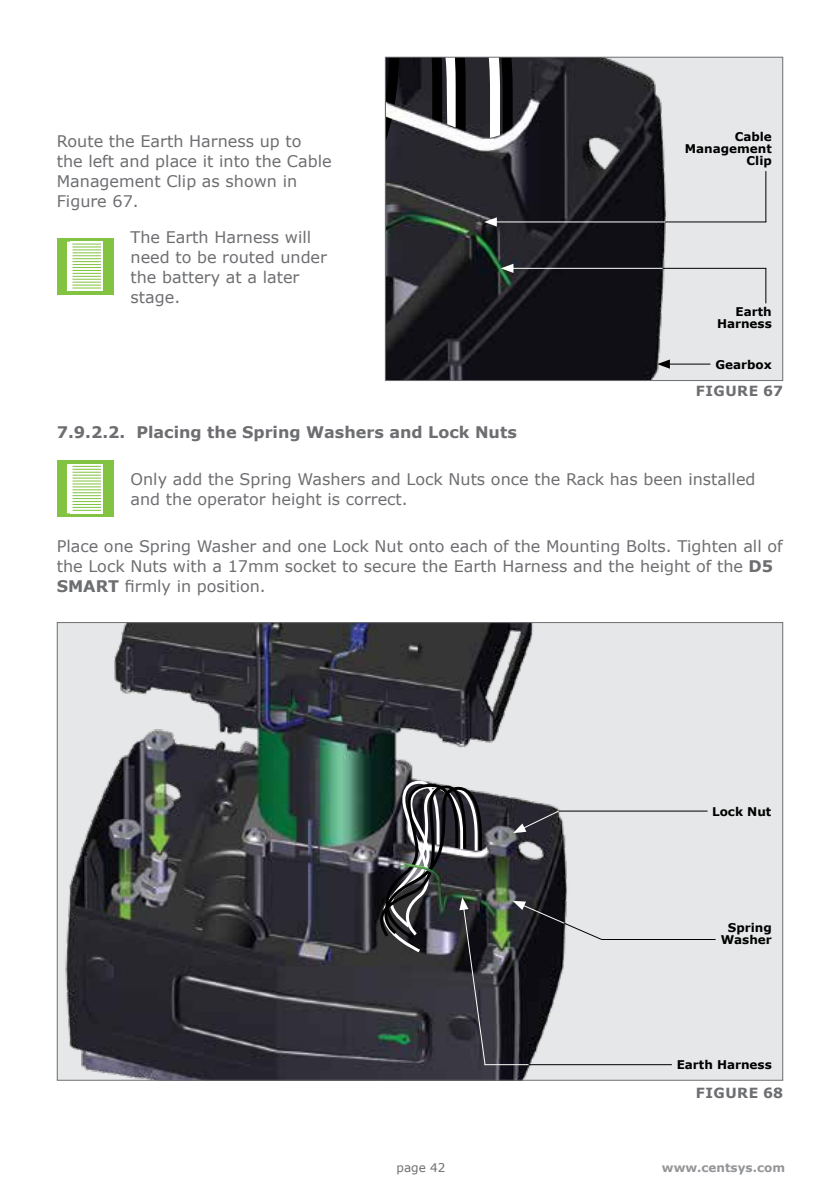
<style>
.page{position:relative;width:840px;height:1191px;background:#fff}
.page>*{position:absolute;margin:0;border:0;box-sizing:border-box;transform-origin:0 0}
.t1{font:16px/20px "Verdana";color:#6d6e71}
.t2{font:700 16px "Verdana";color:#6d6e71}
.t3{font:700 14px "Verdana";letter-spacing:.035em;color:#6d6e71}
.t4{font:700 12px/12px "Verdana";color:#000;text-align:right}
.t5{font:700 12px "Verdana";color:#939598}
.t6{font:12px "Verdana";color:#6d6e71}
.s1{font-weight:700}
</style>
<div class="page">
<svg style="left:56px;top:622px;width:727px;height:459px"></svg>
<hr style="left:528px;top:1064px;width:143px;height:1px;background:#000">
<hr style="left:558px;top:810px;width:149px;height:1px;background:#000">
<hr style="left:601px;top:939px;width:114px;height:1px;background:#000">
<svg style="left:348px;top:781px;width:138px;height:285px"></svg>
<svg style="left:512px;top:810px;width:47px;height:23px"></svg>
<div style="left:57px;top:460px;width:56px;height:57px;background:#82c341"></div>
<div style="left:70px;top:464px;width:33px;height:49px;background:#fff"></div>
<svg style="left:67px;top:464px;width:34px;height:49px"></svg>
<div style="left:57px;top:238px;width:56px;height:57px;background:#82c341"></div>
<div style="left:70px;top:242px;width:33px;height:49px;background:#fff"></div>
<svg style="left:67px;top:242px;width:34px;height:49px"></svg>
<svg style="left:384px;top:56px;width:399px;height:325px"></svg>
<hr style="left:664px;top:221px;width:102px;height:1px;background:#000">
<hr style="left:662px;top:268px;width:104px;height:1px;background:#000">
<hr style="left:765px;top:171px;width:1px;height:51px;background:#000">
<hr style="left:765px;top:268px;width:1px;height:35px;background:#000">
<hr style="left:493px;top:221px;width:171px;height:1px;background:#fff">
<hr style="left:510px;top:268px;width:152px;height:1px;background:#fff">
<svg style="left:385px;top:58px;width:128px;height:322px"></svg>
<hr style="left:666px;top:363px;width:44px;height:1px;background:#000">
<svg style="left:657px;top:359px;width:12px;height:10px"></svg>
<img style="left:386px;top:99px;width:153px;height:52px">
<svg style="left:512px;top:900px;width:90px;height:41px"></svg>
<hr style="left:484px;top:1064px;width:44px;height:1px;background:#fff">
<img style="left:403px;top:865px;width:37px;height:15px">
<p class="t1" style="left:57px;top:131px;width:276px">Route the Earth Harness up to<br>the left and place it into the Cable<br>Management Clip as shown in<br>Figure 67.</p>
<p class="t1" style="left:130px;top:226px;width:198px">The Earth Harness will need to be routed under the battery at a later stage.</p>
<p class="t2" style="left:57px;top:420px;width:461px">7.9.2.2. Placing the Spring Washers and Lock Nuts</p>
<p class="t4" style="left:684px;top:131px;width:88px">Cable<br>Management<br>Clip</p>
<p class="t4" style="left:716px;top:305px;width:56px">Earth<br>Harness</p>
<p class="t4" style="left:715px;top:358px;width:58px">Gearbox</p>
<p class="t3" style="left:695px;top:381px;width:89px">FIGURE 67</p>
<p class="t1" style="left:130px;top:469px;width:626px">Only add the Spring Washers and Lock Nuts once the Rack has been installed and the operator height is correct.</p>
<p class="t1" style="left:57px;top:536px;width:727px">Place one Spring Washer and one Lock Nut onto each of the Mounting Bolts. Tighten all of the Lock Nuts with a 17mm socket to secure the Earth Harness and the height of the <span class="s1">D5<br>SMART</span> firmly in position.</p>
<p class="t4" style="left:711px;top:805px;width:61px">Lock Nut</p>
<p class="t4" style="left:720px;top:921px;width:53px">Spring<br>Washer</p>
<p class="t4" style="left:676px;top:1058px;width:97px">Earth Harness</p>
<p class="t3" style="left:695px;top:1082px;width:89px">FIGURE 68</p>
<p class="t6" style="left:396px;top:1159px;width:50px">page 42</p>
<p class="t5" style="left:661px;top:1159px;width:124px">www.centsys.com</p>
</div>
